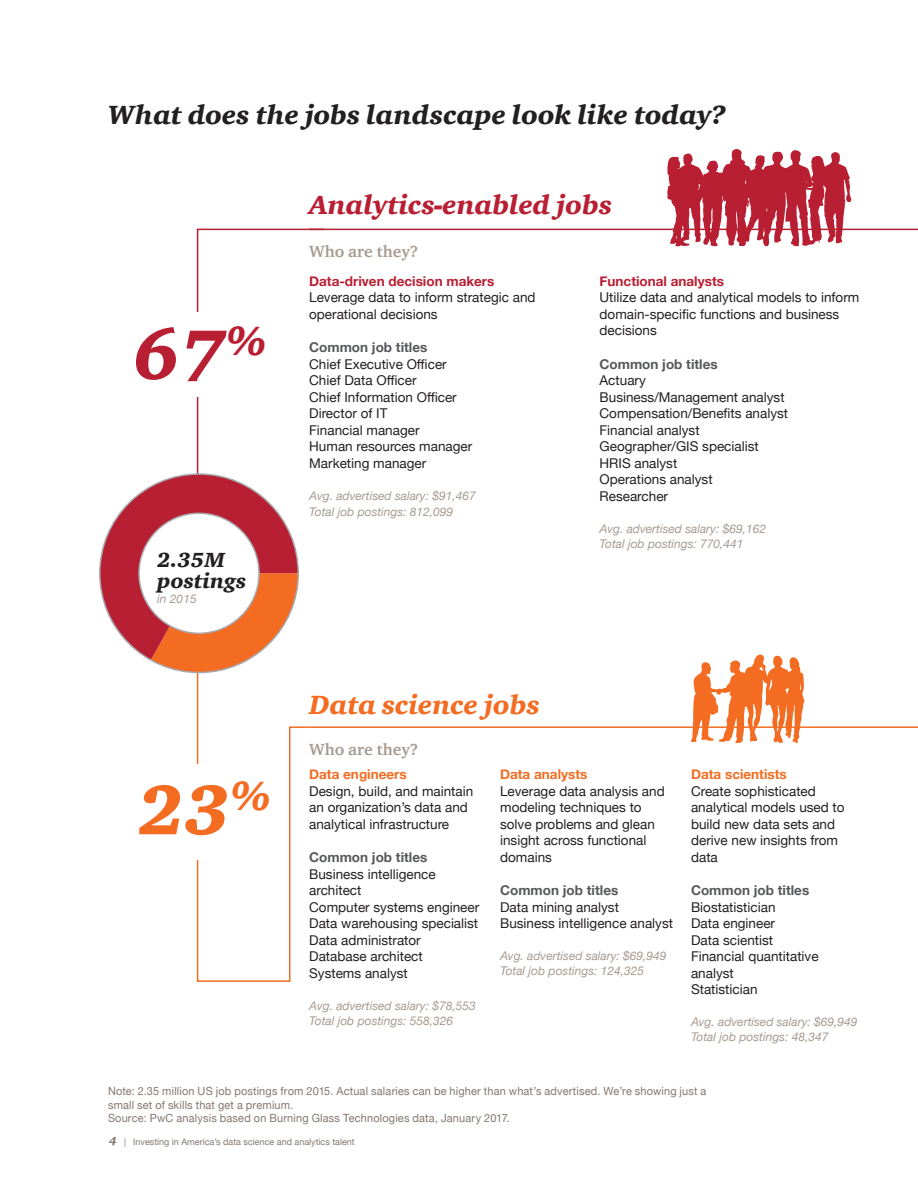
<style>
.page{position:relative;width:918px;height:1188px;background:#fff}
.page>*{position:absolute;margin:0;border:0;box-sizing:border-box;transform-origin:0 0}
.Heading{font:italic 900 72px "ITC Charter Com";color:#b91f33}
.Heading-2{font:italic 900 72px "ITC Charter Com";color:#f36c21}
.Heading-3{font:italic 900 27px "ITC Charter Com";color:#231f20}
.Heading-4{font:italic 900 27px "ITC Charter Com";color:#b91f33}
.Heading-5{font:italic 900 27px "ITC Charter Com";color:#f36c21}
.Heading-6{font:italic 900 21px/21px "ITC Charter Com";color:#231f20}
.Heading-7{font:700 16.5px "ITC Charter Com";color:#a79b91}
.Heading-8{font:13.5px/16.5px "Helvetica Neue";color:#231f20}
.Heading-9{font:italic 12px/15px "Helvetica Neue";color:#a79b91}
.Source_Notes{font:11.25px/13.5px "Helvetica Neue";letter-spacing:.02em;color:#84776f}
.t1{font:9px "Helvetica Neue";color:#84776f}
.s1{font-weight:700;color:#b91f33}
.s2{font-weight:700;color:#57585a}
.s3{font-weight:700;color:#f36c21}
.s4{font-family:"ITC Charter Com";font-weight:900;font-style:italic;font-size:12px}
.s5{font-family:"ITC Charter Com"}
</style>
<div class="page">
<hr style="left:309px;top:229px;width:609px;height:1px;background:#b91f33">
<hr style="left:309px;top:726px;width:609px;height:2px;background:#f36c21">
<svg style="left:667px;top:149px;width:185px;height:98px"></svg>
<svg style="left:691px;top:654px;width:114px;height:89px"></svg>
<svg style="left:100px;top:228px;width:226px;height:754px"></svg>
<p class="Heading-3" style="left:108px;top:98px;width:619px">What does the jobs landscape look like today?</p>
<p class="Heading" style="left:134px;top:310px;width:135px">67<sup>%</sup></p>
<p class="Heading-6" style="left:157px;top:549px;width:91px">2.35M postings</p>
<p class="Heading-9" style="left:157px;top:592px;width:41px">in 2015</p>
<p class="Heading-2" style="left:138px;top:765px;width:135px">23<sup>%</sup></p>
<p class="Heading-4" style="left:309px;top:189px;width:304px">Analytics-enabled jobs</p>
<p class="Heading-7" style="left:309px;top:241px;width:110px">Who are they?</p>
<p class="Heading-8" style="left:309px;top:273px;width:228px"><span class="s1">Data-driven decision makers<br></span>Leverage data to inform strategic and operational decisions</p>
<p class="Heading-8" style="left:309px;top:340px;width:165px"><span class="s2">Common job titles<br></span>Chief Executive Officer<br>Chief Data Officer<br>Chief Information Officer<br>Director of IT<br>Financial manager<br>Human resources manager<br>Marketing manager</p>
<p class="Heading-9" style="left:309px;top:488px;width:168px;line-height:16.5px">Avg. advertised salary: $91,467<br>Total job postings: 812,099</p>
<p class="Heading-5" style="left:309px;top:688px;width:232px">Data science jobs</p>
<p class="Heading-7" style="left:309px;top:739px;width:110px">Who are they?</p>
<p class="Heading-8" style="left:600px;top:273px;width:261px"><span class="s1">Functional analysts<br></span>Utilize data and analytical models to inform domain-specific functions and business decisions</p>
<p class="Heading-8" style="left:600px;top:356px;width:190px"><span class="s2">Common job titles<br></span>Actuary<br>Business/Management analyst<br>Compensation/Benefits analyst<br>Financial analyst<br>Geographer/GIS specialist<br>HRIS analyst<br>Operations analyst<br>Researcher</p>
<p class="Heading-9" style="left:600px;top:522px;width:168px">Avg. advertised salary: $69,162<br>Total job postings: 770,441</p>
<p class="Heading-8" style="left:309px;top:767px;width:166px"><span class="s3">Data engineers<br></span>Design, build, and maintain an organization’s data and analytical infrastructure</p>
<p class="Heading-8" style="left:309px;top:850px;width:172px"><span class="s2">Common job titles<br></span>Business intelligence architect<br>Computer systems engineer<br>Data warehousing specialist<br>Data administrator<br>Database architect<br>Systems analyst</p>
<p class="Heading-9" style="left:309px;top:999px;width:168px">Avg. advertised salary: $78,553<br>Total job postings: 558,326</p>
<p class="Heading-8" style="left:500px;top:767px;width:166px"><span class="s3">Data analysts<br></span>Leverage data analysis and modeling techniques to solve problems and glean insight across functional domains</p>
<p class="Heading-8" style="left:500px;top:883px;width:174px"><span class="s2">Common job titles<br></span>Data mining analyst<br>Business intelligence analyst</p>
<p class="Heading-9" style="left:500px;top:949px;width:168px">Avg. advertised salary: $69,949<br>Total job postings: 124,325</p>
<p class="Heading-8" style="left:691px;top:767px;width:155px"><span class="s3">Data scientists<br></span>Create sophisticated analytical models used to build new data sets and derive new insights from data</p>
<p class="Heading-8" style="left:691px;top:883px;width:129px"><span class="s2">Common job titles<br></span>Biostatistician<br>Data engineer<br>Data scientist<br>Financial quantitative analyst<br>Statistician</p>
<p class="Heading-9" style="left:691px;top:1015px;width:168px">Avg. advertised salary: $69,949<br>Total job postings: 48,347</p>
<p class="Source_Notes" style="left:108px;top:1085px;width:600px">Note: 2.35 million US job postings from 2015. Actual salaries can be higher than what’s advertised. We’re showing just a small set of skills that get a premium.</p>
<p class="Source_Notes" style="left:108px;top:1112px;width:403px">Source: PwC analysis based on Burning Glass Technologies data, January 2017.</p>
<p class="t1" style="left:109px;top:1135px;width:247px"><span class="s4">4</span> <span class="s5">|</span> Investing in America’s data science and analytics talent</p>
</div>
